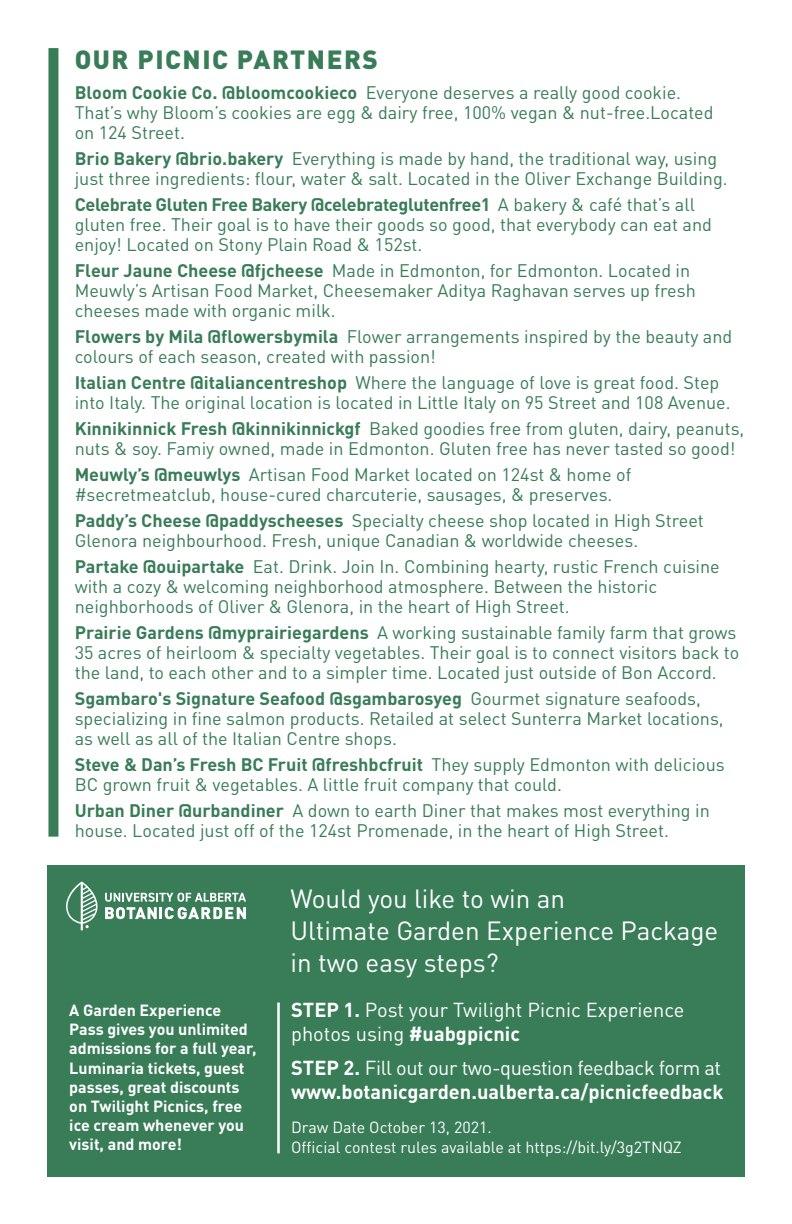
<style>
.page{position:relative;width:792px;height:1224px;background:#fff}
.page>*{position:absolute;margin:0;border:0;box-sizing:border-box;transform-origin:0 0}
.t1{font:26px/32px "DIN Pro";color:#fff}
.t2{font:900 26px "DIN Pro";letter-spacing:.06em;color:#387c58}
.t3{font:700 20px/24px "DIN Pro";color:#fff}
.t4{font:20px/24px "DIN Pro";color:#fff}
.t5{font:18px/20px "DIN Pro";color:#387c58}
.t6{font:700 16px/19.2px "DIN Pro";color:#fff}
.t7{font:16px/20px "DIN Pro";color:#fff}
.s1{font-weight:700}
.s2{font-weight:400}
</style>
<div class="page">
<div style="left:48px;top:48px;width:10px;height:789px;background:#387c58"></div>
<div style="left:47px;top:866px;width:698px;height:311px;background:#387c58"></div>
<hr style="left:277px;top:1003px;width:3px;height:150px;background:#fff">
<svg style="left:66px;top:881px;width:180px;height:49px"></svg>
<h1 class="t2" style="left:75px;top:37px;width:305px">OUR PICNIC PARTNERS</h1>
<p class="t5" style="left:75px;top:81px;width:640px"><span class="s1">Bloom Cookie Co. @bloomcookieco</span> Everyone deserves a really good cookie.<br>That’s why Bloom’s cookies are egg &amp; dairy free, 100% vegan &amp; nut-free.Located on 124 Street.</p>
<p class="t5" style="left:75px;top:147px;width:654px"><span class="s1">Brio Bakery @brio.bakery</span> Everything is made by hand, the traditional way, using just three ingredients: flour, water &amp; salt. Located in the Oliver Exchange Building.</p>
<p class="t5" style="left:75px;top:193px;width:639px"><span class="s1">Celebrate Gluten Free Bakery @celebrateglutenfree1</span> A bakery &amp; café that’s all gluten free. Their goal is to have their goods so good, that everybody can eat and enjoy! Located on Stony Plain Road &amp; 152st.</p>
<p class="t5" style="left:75px;top:259px;width:623px"><span class="s1">Fleur Jaune Cheese @fjcheese</span> Made in Edmonton, for Edmonton. Located in<br>Meuwly’s Artisan Food Market, Cheesemaker Aditya Raghavan serves up fresh cheeses made with organic milk.</p>
<p class="t5" style="left:75px;top:325px;width:659px"><span class="s1">Flowers by Mila @flowersbymila</span> Flower arrangements inspired by the beauty and colours of each season, created with passion!</p>
<p class="t5" style="left:75px;top:371px;width:657px"><span class="s1">Italian Centre @italiancentreshop</span> Where the language of love is great food. Step into Italy. The original location is located in Little Italy on 95 Street and 108 Avenue.</p>
<p class="t5" style="left:75px;top:417px;width:671px"><span class="s1">Kinnikinnick Fresh @kinnikinnickgf</span> Baked goodies free from gluten, dairy, peanuts, nuts &amp; soy. Famiy owned, made in Edmonton. Gluten free has never tasted so good!</p>
<p class="t5" style="left:75px;top:463px;width:558px"><span class="s1">Meuwly’s @meuwlys</span> Artisan Food Market located on 124st &amp; home of #secretmeatclub, house-cured charcuterie, sausages, &amp; preserves.</p>
<p class="t5" style="left:75px;top:509px;width:631px"><span class="s1">Paddy’s Cheese @paddyscheeses</span> Specialty cheese shop located in High Street<br>Glenora neighbourhood. Fresh, unique Canadian &amp; worldwide cheeses.</p>
<p class="t5" style="left:75px;top:555px;width:647px"><span class="s1">Partake @ouipartake</span> Eat. Drink. Join In. Combining hearty, rustic French cuisine with a cozy &amp; welcoming neighborhood atmosphere. Between the historic neighborhoods of Oliver &amp; Glenora, in the heart of High Street.</p>
<p class="t5" style="left:75px;top:621px;width:666px"><span class="s1">Prairie Gardens @myprairiegardens</span> A working sustainable family farm that grows<br>35 acres of heirloom &amp; specialty vegetables. Their goal is to connect visitors back to the land, to each other and to a simpler time. Located just outside of Bon Accord.</p>
<p class="t5" style="left:75px;top:687px;width:650px"><span class="s1">Sgambaro's Signature Seafood @sgambarosyeg</span> Gourmet signature seafoods, specializing in fine salmon products. Retailed at select Sunterra Market locations, as well as all of the Italian Centre shops.</p>
<p class="t5" style="left:75px;top:753px;width:652px"><span class="s1">Steve &amp; Dan’s Fresh BC Fruit @freshbcfruit</span> They supply Edmonton with delicious<br>BC grown fruit &amp; vegetables. A little fruit company that could.</p>
<p class="t5" style="left:75px;top:799px;width:637px"><span class="s1">Urban Diner @urbandiner</span> A down to earth Diner that makes most everything in house. Located just off of the 124st Promenade, in the heart of High Street.</p>
<p class="t6" style="left:69px;top:999px;width:189px">A Garden Experience<br>Pass gives you unlimited admissions for a full year,<br>Luminaria tickets, guest passes, great discounts on Twilight Picnics, free ice cream whenever you visit, and more!</p>
<h1 class="t1" style="left:291px;top:880px;width:429px">Would you like to win an<br>Ultimate Garden Experience Package in two easy steps?</h1>
<p class="t4" style="left:291px;top:996px;width:395px"><span class="s1">STEP 1.</span> Post your Twilight Picnic Experience photos using <span class="s1">#uabgpicnic</span></p>
<p class="t3" style="left:291px;top:1053px;width:434px">STEP 2. <span class="s2">Fill out our two-question feedback form at </span>www.botanicgarden.ualberta.ca/picnicfeedback</p>
<p class="t7" style="left:291px;top:1115px;width:392px">Draw Date October 13, 2021.<br>Official contest rules available at https://bit.ly/3g2TNQZ</p>
</div>
